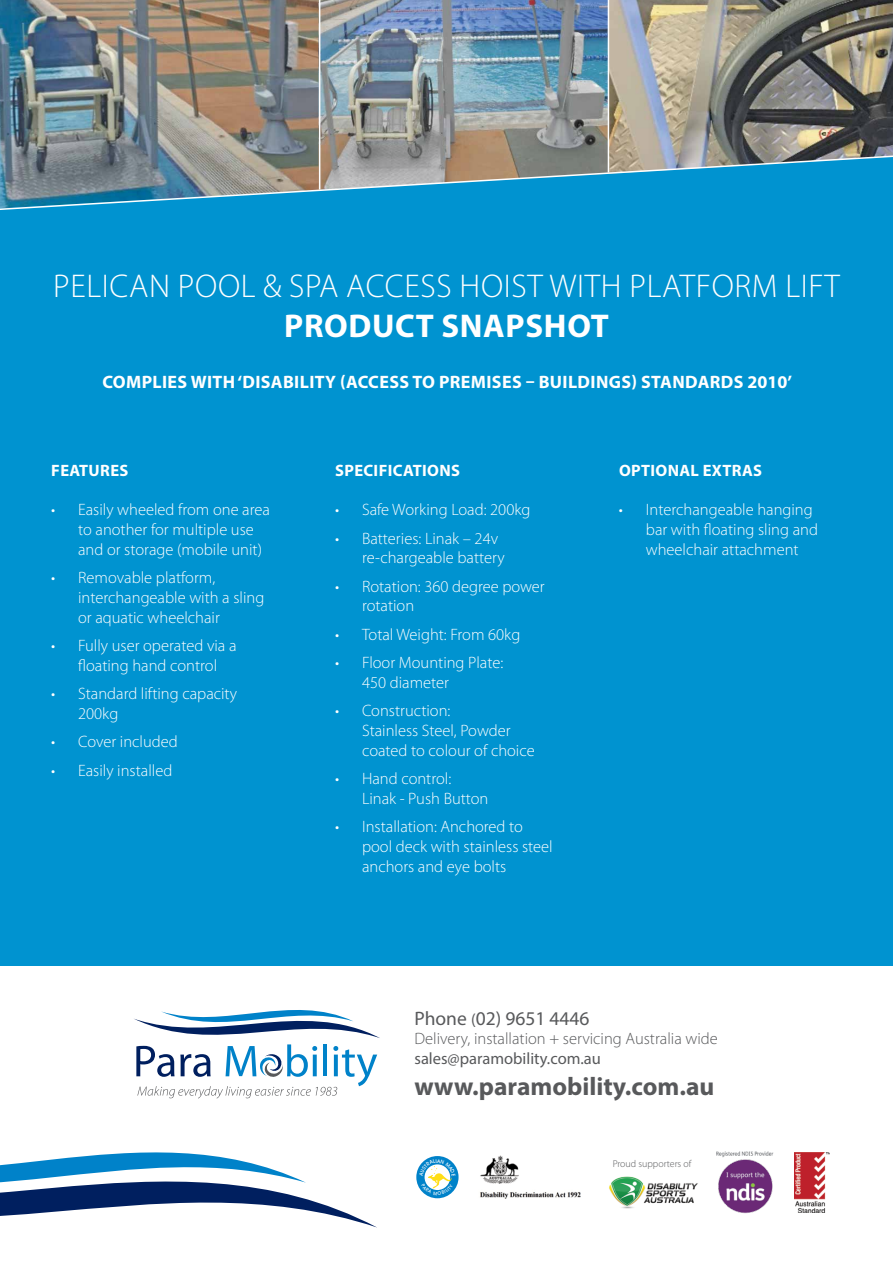
<style>
.page{position:relative;width:893px;height:1263px;background:#fff}
.page>*{position:absolute;margin:0;border:0;box-sizing:border-box;transform-origin:0 0}
.t1{font:300 33px "Myriad Pro";letter-spacing:.02em;color:#fff}
.t2{font:700 33px "Myriad Pro";letter-spacing:.02em;color:#fff}
.t3{font:700 25.5px "Myriad Pro";color:#58595b}
.t4{font:19.5px "Myriad Pro";color:#58595b}
.t5{font:700 18px "Myriad Pro";letter-spacing:.02em;color:#fff}
.t6{font:300 16.5px/19.8px "Myriad Pro";color:#fff}
.t7{font:300 16.5px "Myriad Pro";color:#58595b}
.t8{font:700 16.5px "Myriad Pro";letter-spacing:.02em;color:#fff}
.t9{font:16.5px "Myriad Pro";color:#58595b}
.t10{font:300 9.9px "Myriad Pro";color:#58595b}
.s1{font-size:16.5px}
</style>
<div class="page">
<svg style="left:134px;top:1010px;width:246px;height:88px"></svg>
<img style="left:794px;top:1152px;width:36px;height:60px">
<img style="left:480px;top:1155px;width:101px;height:44px">
<img style="left:609px;top:1176px;width:89px;height:33px">
<svg style="left:0;top:1152px;width:377px;height:76px"></svg>
<div style="left:0;top:149px;width:893px;height:816px;background:#0093d0"></div>
<img style="left:609px;top:0;width:284px;height:153px">
<img style="left:320px;top:0;width:288px;height:153px">
<img style="left:0;top:0;width:319px;height:153px">
<hr style="left:608px;top:0;width:1px;height:173px;background:#fff">
<hr style="left:319px;top:0;width:1px;height:190px;background:#fff">
<img style="left:0;top:153px;width:893px;height:57px">
<img style="left:716px;top:1151px;width:58px;height:6px">
<img style="left:718px;top:1157px;width:55px;height:57px">
<svg style="left:416px;top:1156px;width:43px;height:42px"></svg>
<h1 class="t1" style="left:53px;top:266px;width:788px">PELICAN POOL &amp; SPA ACCESS HOIST WITH PLATFORM LIFT</h1>
<h1 class="t2" style="left:284px;top:304px;width:326px">PRODUCT SNAPSHOT</h1>
<p class="t5" style="left:102px;top:370px;width:691px">COMPLIES WITH ‘DISABILITY (ACCESS TO PREMISES – BUILDINGS) STANDARDS 2010’</p>
<p class="t8" style="left:51px;top:459px;width:79px">FEATURES</p>
<p class="t6" style="left:78px;top:500px;width:193px;text-indent:-27px">• Easily wheeled from one area to another for multiple use and or storage (mobile unit)</p>
<p class="t6" style="left:78px;top:568px;width:188px;text-indent:-27px">• Removable platform, interchangeable with a sling or aquatic wheelchair</p>
<p class="t6" style="left:51px;top:635px;width:187px;text-align:center">• Fully user operated via a floating hand control</p>
<p class="t6" style="left:78px;top:684px;width:161px;text-indent:-27px">• Standard lifting capacity<br>200kg</p>
<p class="t6" style="left:51px;top:732px;width:128px">• Cover included</p>
<p class="t6" style="left:51px;top:760px;width:123px">• Easily installed</p>
<p class="t8" style="left:335px;top:459px;width:126px">SPECIFICATIONS</p>
<p class="t6" style="left:335px;top:500px;width:197px">• Safe Working Load: 200kg</p>
<p class="t6" style="left:362px;top:528px;width:144px;text-indent:-27px">• Batteries: Linak – 24v re-chargeable battery</p>
<p class="t6" style="left:362px;top:576px;width:184px;text-indent:-27px">• Rotation: 360 degree power rotation</p>
<p class="t6" style="left:335px;top:624px;width:187px">• Total Weight: From 60kg</p>
<p class="t6" style="left:362px;top:652px;width:143px;text-indent:-27px">• Floor Mounting Plate:<br>450 diameter</p>
<p class="t6" style="left:362px;top:700px;width:174px;text-indent:-27px">• Construction:<br>Stainless Steel, Powder coated to colour of choice</p>
<p class="t6" style="left:362px;top:768px;width:128px;text-indent:-27px">• Hand control:<br>Linak - Push Button</p>
<p class="t6" style="left:362px;top:816px;width:192px;text-indent:-27px">• Installation: Anchored to pool deck with stainless steel anchors and eye bolts</p>
<p class="t8" style="left:619px;top:459px;width:144px">OPTIONAL EXTRAS</p>
<p class="t6" style="left:646px;top:500px;width:174px;text-indent:-27px">• Interchangeable hanging bar with floating sling and wheelchair attachment</p>
<p class="t4" style="left:414px;top:1006px;width:177px">Phone <span class="s1">(</span>02) 9651 4446</p>
<p class="t7" style="left:414px;top:1029px;width:305px">Delivery, installation + servicing Australia wide</p>
<p class="t9" style="left:414px;top:1048px;width:188px">sales@paramobility.com.au</p>
<h2 class="t3" style="left:414px;top:1069px;width:301px">www.paramobility.com.au</h2>
<p class="t10" style="left:613px;top:1157px;width:80px">Proud supporters of</p>
</div>
